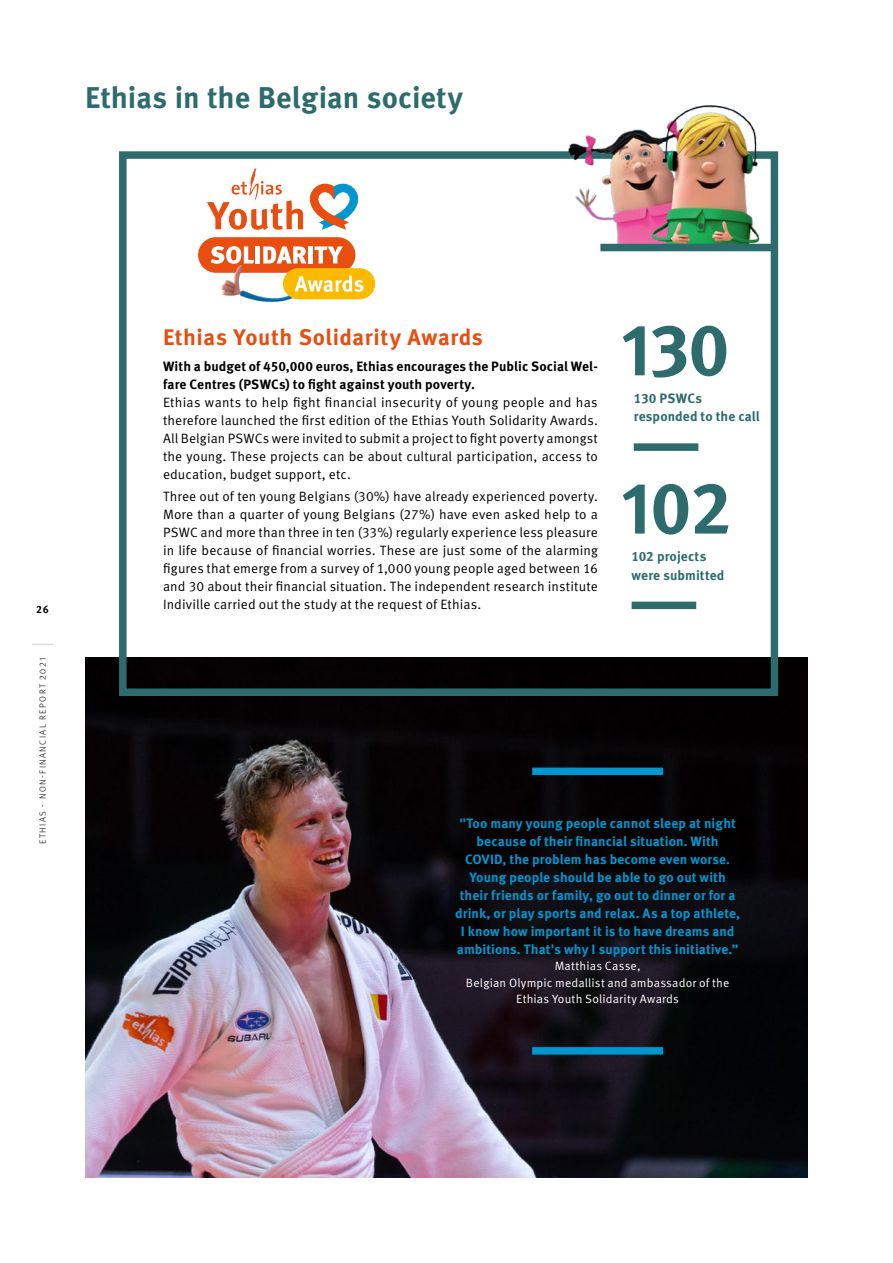
<style>
.page{position:relative;width:893px;height:1263px;background:#fff}
.page>*{position:absolute;margin:0;border:0;box-sizing:border-box;transform-origin:0 0}
.t1{font:700 73.35px "Meta Pro";color:#2d6b6d}
.t2{font:700 30px "Meta Pro";color:#2d6b6d}
.t3{font:700 22.5px "Meta Pro";letter-spacing:.02em;color:#e94e0f}
.t4{font:13.5px/18px "Meta Pro Norm";letter-spacing:.01em;color:#000;text-align:justify}
.t5{font:700 13.5px/18px "Meta Pro";letter-spacing:.005em;color:#0097d1;text-align:center}
.t6{font:700 13.5px/18px "Meta Pro";letter-spacing:.005em;color:#000}
.t7{font:700 13.5px/19.5px "Meta Pro";letter-spacing:.005em;color:#2d6b6d}
.t8{font:12px/16.5px "Meta Pro Norm";letter-spacing:.015em;color:#fff;text-align:center}
.t9{font:700 10.5px "Meta Pro";color:#000}
.t10{font:300 9px "Meta Pro";letter-spacing:.16em;color:#000}
</style>
<div class="page">
<svg style="left:32px;top:644px;width:21px;height:1px"></svg>
<img style="left:85px;top:657px;width:723px;height:521px">
<div style="left:198px;top:237px;width:157px;height:36px;background:#e84e0f;border-radius:18px"></div>
<svg style="left:211px;top:246px;width:43px;height:18px"></svg>
<hr style="left:256px;top:246px;width:4px;height:17px;background:#fff">
<svg style="left:263px;top:246px;width:43px;height:17px"></svg>
<div style="left:308px;top:246px;width:5px;height:17px;background:#fff"></div>
<svg style="left:315px;top:246px;width:28px;height:17px"></svg>
<img style="left:218px;top:265px;width:79px;height:38px">
<div style="left:283px;top:268px;width:92px;height:31px;background:#fbba00;border-radius:16px"></div>
<svg style="left:295px;top:275px;width:68px;height:17px"></svg>
<svg style="left:310px;top:183px;width:48px;height:47px"></svg>
<svg style="left:207px;top:168px;width:96px;height:62px"></svg>
<div style="left:632px;top:602px;width:64px;height:7px;background:#2d6b6d"></div>
<div style="left:634px;top:443px;width:64px;height:8px;background:#2d6b6d"></div>
<div style="left:532px;top:1047px;width:131px;height:7px;background:#0097d1"></div>
<div style="left:532px;top:767px;width:131px;height:8px;background:#0097d1"></div>
<div style="left:119px;top:151px;width:659px;height:545px;border:8px solid #2d6b6d"></div>
<img style="left:564px;top:105px;width:197px;height:138px">
<div style="left:600px;top:244px;width:177px;height:7px;background:#2d6b6d"></div>
<h2 class="t2" style="left:85px;top:74px;width:380px">Ethias in the Belgian society</h2>
<p class="t9" style="left:36px;top:601px;width:14px">26</p>
<p class="t10" style="left:36px;top:844px;width:188px;rotate:-90deg">ETHIAS - NON-FINANCIAL REPORT 2021</p>
<h3 class="t3" style="left:163px;top:319px;width:321px">Ethias Youth Solidarity Awards</h3>
<p class="t6" style="left:163px;top:356px;width:436px">With a budget of 450,000 euros, Ethias encourages the Public Social Wel&shy;fare Centres (PSWCs) to fight against youth poverty.</p>
<p class="t4" style="left:163px;top:392px;width:436px">Ethias wants to help fight financial insecurity of young people and has therefore launched the first edition of the Ethias Youth Solidarity Awards.<br>All Belgian PSWCs were invited to submit a project to fight poverty amongst the young. These projects can be about cultural participation, access to education, budget support, etc.</p>
<p class="t4" style="left:163px;top:487px;width:436px">Three out of ten young Belgians (30%) have already experienced poverty.<br>More than a quarter of young Belgians (27%) have even asked help to a PSWC and more than three in ten (33%) regularly experience less pleasure in life because of financial worries. These are just some of the alarming figures that emerge from a survey of 1,000 young people aged between 16 and 30 about their financial situation. The independent research institute Indiville carried out the study at the request of Ethias.</p>
<h1 class="t1" style="left:621px;top:292px;width:110px">130</h1>
<p class="t7" style="left:634px;top:388px;width:128px;line-height:18px">130 PSWCs responded to the call</p>
<h1 class="t1" style="left:621px;top:451px;width:112px">102</h1>
<p class="t7" style="left:632px;top:545px;width:94px">102 projects were submitted</p>
<p class="t5" style="left:455px;top:813px;width:287px">"Too many young people cannot sleep at night because of their financial situation. With COVID, the problem has become even worse.<br>Young people should be able to go out with their friends or family, go out to dinner or for a drink, or play sports and relax. As a top athlete, I know how important it is to have dreams and ambitions. That's why I support this initiative.”</p>
<p class="t8" style="left:466px;top:957px;width:265px">Matthias Casse,<br>Belgian Olympic medallist and ambassador of the<br>Ethias Youth Solidarity Awards</p>
</div>
